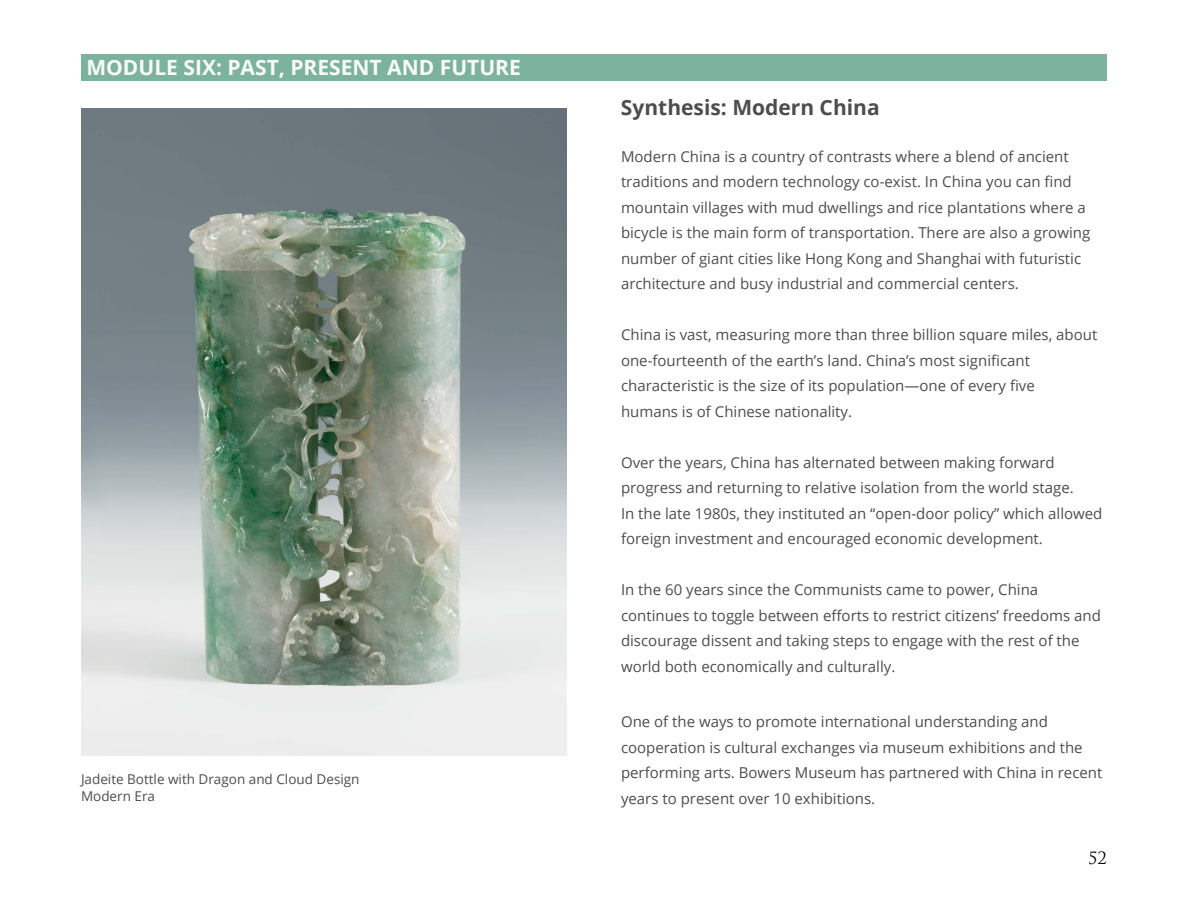
<style>
.page{position:relative;width:1188px;height:918px;background:#fff}
.page>*{position:absolute;margin:0;border:0;box-sizing:border-box;transform-origin:0 0}
.t1{font:700 21px "Open Sans";color:#fafafa}
.t2{font:700 21px "Open Sans";color:#4d4d4e}
.t3{font:16.5px "Trajan Pro";color:#000}
.t4{font:15px/25.5px "Open Sans";color:#4d4d4e}
.t5{font:13.5px/16.5px "Open Sans";color:#4d4d4e}
</style>
<div class="page">
<div style="left:81px;top:54px;width:1026px;height:27px;background:#7cb39d"></div>
<img style="left:81px;top:109px;width:486px;height:647px">
<h1 class="t1" style="left:86px;top:52px;width:436px">MODULE SIX: PAST, PRESENT AND FUTURE</h1>
<p class="t5" style="left:81px;top:771px;width:280px">Jadeite Bottle with Dragon and Cloud Design<br>Modern Era</p>
<h1 class="t2" style="left:621px;top:93px;width:260px">Synthesis: Modern China</h1>
<p class="t4" style="left:621px;top:143px;width:471px">Modern China is a country of contrasts where a blend of ancient traditions and modern technology co-exist. In China you can find mountain villages with mud dwellings and rice plantations where a bicycle is the main form of transportation. There are also a growing number of giant cities like Hong Kong and Shanghai with futuristic architecture and busy industrial and commercial centers.</p>
<p class="t4" style="left:621px;top:321px;width:478px">China is vast, measuring more than three billion square miles, about one-fourteenth of the earth’s land. China’s most significant characteristic is the size of its population—one of every five<br>humans is of Chinese nationality.</p>
<p class="t4" style="left:621px;top:449px;width:483px">Over the years, China has alternated between making forward progress and returning to relative isolation from the world stage.<br>In the late 1980s, they instituted an “open-door policy” which allowed foreign investment and encouraged economic development.</p>
<p class="t4" style="left:621px;top:576px;width:481px">In the 60 years since the Communists came to power, China continues to toggle between efforts to restrict citizens’ freedoms and discourage dissent and taking steps to engage with the rest of the world both economically and culturally.</p>
<p class="t4" style="left:621px;top:708px;width:483px">One of the ways to promote international understanding and cooperation is cultural exchanges via museum exhibitions and the performing arts. Bowers Museum has partnered with China in recent years to present over 10 exhibitions.</p>
<p class="t3" style="left:1088px;top:847px;width:20px">52</p>
</div>
